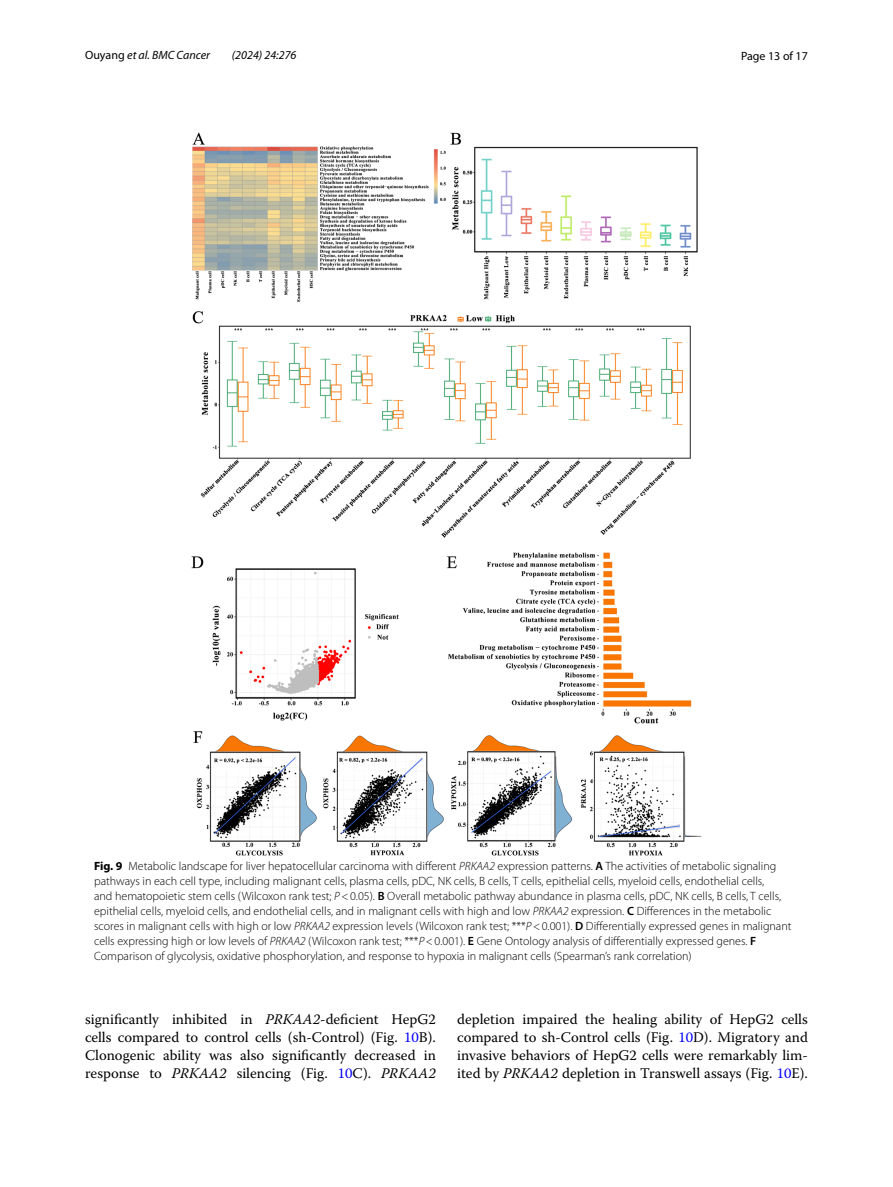
<style>
.page{position:relative;width:893px;height:1187px;background:#fff}
.page>*{position:absolute;margin:0;border:0;box-sizing:border-box;transform-origin:0 0}
.t1{font:14.7px/18px "Warnock Pro";color:#000;text-align:justify}
.t2{font:300 12px/15px "Myriad Pro";color:#000}
.t3{font:italic 12px "Myriad Pro";color:#000}
.t4{font:12px "Myriad Pro";color:#000}
.s1{font-style:normal}
.s2{font-weight:700}
.s3{font-style:italic}
.s4{font-weight:600}
.s5{color:#00f}
</style>
<div class="page">
<img style="left:191px;top:133px;width:511px;height:722px">
<p class="t3" style="left:85px;top:48px;width:126px"><span class="s1">Ouyang</span> et al. BMC Cancer</p>
<p class="t3" style="left:232px;top:48px;width:66px">(2024) 24:276</p>
<p class="t4" style="left:741px;top:48px;width:68px">Page 13 of 17</p>
<p class="t2" style="left:94px;top:859px;width:699px"><span class="s2">Fig. 9</span> Metabolic landscape for liver hepatocellular carcinoma with different <span class="s3">PRKAA2</span> expression patterns. <span class="s4">A</span> The activities of metabolic signaling pathways in each cell type, including malignant cells, plasma cells, pDC, NK cells, B cells, T cells, epithelial cells, myeloid cells, endothelial cells,<br>and hematopoietic stem cells (Wilcoxon rank test; <span class="s3">P</span>&lt;0.05). <span class="s4">B</span> Overall metabolic pathway abundance in plasma cells, pDC, NK cells, B cells, T cells, epithelial cells, myeloid cells, and endothelial cells, and in malignant cells with high and low <span class="s3">PRKAA2</span> expression. <span class="s4">C</span> Differences in the metabolic scores in malignant cells with high or low <span class="s3">PRKAA2</span> expression levels (Wilcoxon rank test; ***<span class="s3">P</span>&lt;0.001). <span class="s4">D</span> Differentially expressed genes in malignant cells expressing high or low levels of <span class="s3">PRKAA2</span> (Wilcoxon rank test; ***<span class="s3">P</span>&lt;0.001). <span class="s4">E</span> Gene Ontology analysis of differentially expressed genes. <span class="s4">F </span>Comparison of glycolysis, oxidative phosphorylation, and response to hypoxia in malignant cells (Spearman’s rank correlation)</p>
<p class="t1" style="left:85px;top:1010px;width:352px">significantly inhibited in <span class="s3">PRKAA2</span>-deficient HepG2 cells compared to control cells (sh-Control) (Fig. <span class="s5">10</span>B).<br>Clonogenic ability was also significantly decreased in response to <span class="s3">PRKAA2</span> silencing (Fig. <span class="s5">10</span>C). <span class="s3">PRKAA2</span></p>
<p class="t1" style="left:457px;top:1010px;width:352px">depletion impaired the healing ability of HepG2 cells compared to sh-Control cells (Fig. <span class="s5">10</span>D). Migratory and invasive behaviors of HepG2 cells were remarkably lim&shy;ited by <span class="s3">PRKAA2</span> depletion in Transwell assays (Fig. <span class="s5">10</span>E).</p>
</div>
